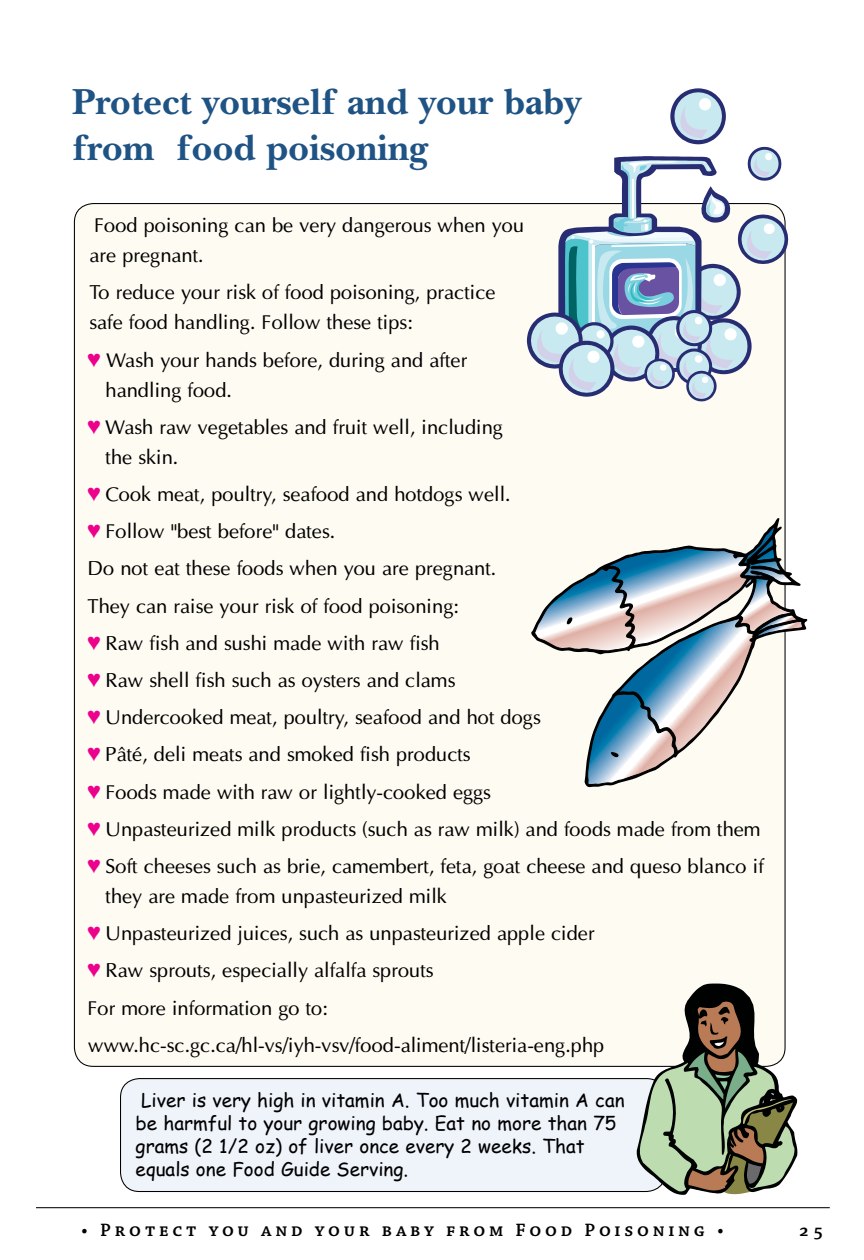
<style>
.page{position:relative;width:864px;height:1260px;background:#fff}
.page>*{position:absolute;margin:0;border:0;box-sizing:border-box;transform-origin:0 0}
.t1{font:700 37.8px/46.2px "New Baskerville Std";color:#1e5384}
.t2{font:20px/37.2px "Optima";color:#000}
.t3{font:18.8px/23px "Comic Sans MS";color:#000}
.t4{font:600 18.8px "Chaparral Pro";letter-spacing:.2em;color:#000}
.s1{color:#ec008c}
</style>
<div class="page">
<hr style="left:36px;top:1207px;width:794px;height:1px;background:#000">
<div style="left:74px;top:204px;width:711px;height:862px;background:#fdfbf2;border-radius:19px"></div>
<svg style="left:527px;top:88px;width:261px;height:313px"></svg>
<svg style="left:534px;top:526px;width:269px;height:259px"></svg>
<div style="left:121px;top:1079px;width:544px;height:113px;background:#eff3fa;border-radius:19px"></div>
<div style="left:120px;top:1078px;width:546px;height:114px;border:1px solid #000;border-radius:19px"></div>
<svg style="left:637px;top:984px;width:160px;height:211px"></svg>
<h1 class="t1" style="left:72px;top:79px;width:511px">Protect yourself and your baby from food poisoning</h1>
<p class="t2" style="left:90px;top:210px;width:436px;line-height:30px">Food poisoning can be very dangerous when you are pregnant.</p>
<p class="t2" style="left:90px;top:277px;width:408px;line-height:30px">To reduce your risk of food poisoning, practice safe food handling. Follow these tips:</p>
<p class="t2" style="left:106px;top:345px;width:363px;line-height:30px;text-indent:-18px"><span class="s1">♥</span> Wash your hands before, during and after handling food.</p>
<p class="t2" style="left:106px;top:412px;width:399px;line-height:30px;text-indent:-18px"><span class="s1">♥</span> Wash raw vegetables and fruit well, including the skin.</p>
<p class="t2" style="left:88px;top:475px;width:678px"><span class="s1">♥</span> Cook meat, poultry, seafood and hotdogs well.<br><span class="s1">♥</span> Follow "best before" dates.<br>Do not eat these foods when you are pregnant.<br>They can raise your risk of food poisoning:<br><span class="s1">♥</span> Raw fish and sushi made with raw fish<br><span class="s1">♥</span> Raw shell fish such as oysters and clams<br><span class="s1">♥</span> Undercooked meat, poultry, seafood and hot dogs<br><span class="s1">♥</span> Pâté, deli meats and smoked fish products<br><span class="s1">♥</span> Foods made with raw or lightly-cooked eggs<br><span class="s1">♥</span> Unpasteurized milk products (such as raw milk) and foods made from them <span class="s1">♥</span> Soft cheeses such as brie, camembert, feta, goat cheese and queso blanco if</p>
<p class="t2" style="left:88px;top:877px;width:518px;text-indent:18px">they are made from unpasteurized milk<br><span class="s1">♥</span> Unpasteurized juices, such as unpasteurized apple cider <span class="s1">♥</span> Raw sprouts, especially alfalfa sprouts<br>For more information go to: www.hc-sc.gc.ca/hl-vs/iyh-vsv/food-aliment/listeria-eng.php</p>
<p class="t3" style="left:136px;top:1088px;width:490px">Liver is very high in vitamin A. Too much vitamin A can be harmful to your growing baby. Eat no more than 75 grams (2 1/2 oz) of liver once every 2 weeks. That equals one Food Guide Serving.</p>
<p class="t4" style="left:81px;top:1219px;width:644px">• Protect you and your baby from Food Poisoning •</p>
<p class="t4" style="left:799px;top:1219px;width:26px">25</p>
</div>
